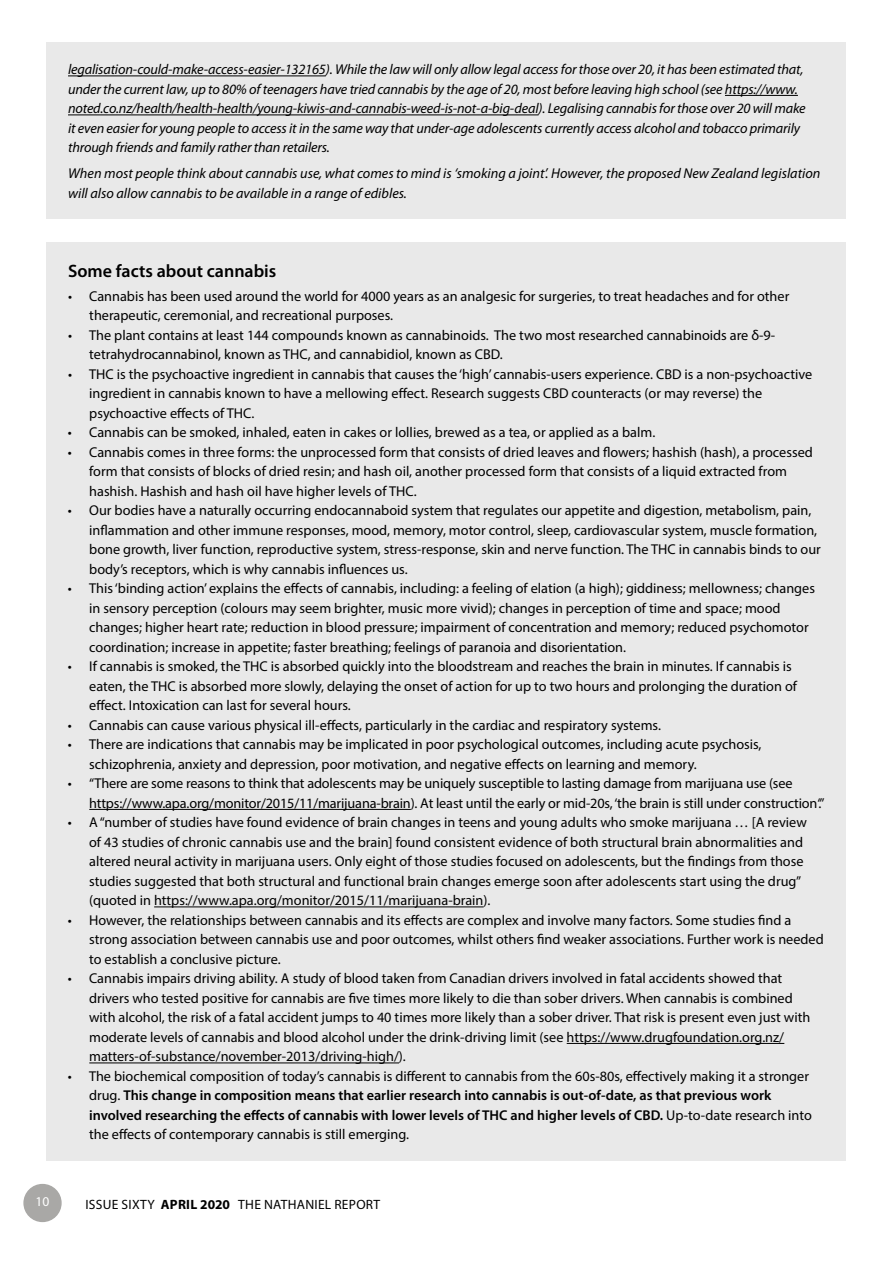
<style>
.page{position:relative;width:893px;height:1263px;background:#fff}
.page>*{position:absolute;margin:0;border:0;box-sizing:border-box;transform-origin:0 0}
.t1{font:600 18px "Myriad Pro";color:#000}
.t2{font:14.25px/19.5px "Myriad Pro";color:#000}
.t3{font:italic 14.25px/19.5px "Myriad Pro";letter-spacing:-.01em;color:#000}
.t4{font:13.5px "Myriad Pro";letter-spacing:.02em;color:#000}
.t5{font:13.5px "Myriad Pro";color:#fff}
.s1{font-weight:600}
.s2{font-weight:700}
</style>
<div class="page">
<div style="left:24px;top:1184px;width:37px;height:37px;background:#a9a8a6;border-radius:50%"></div>
<div style="left:23px;top:1184px;width:39px;height:38px;border:2px solid #a9a8a6;border-radius:50%"></div>
<div style="left:47px;top:43px;width:799px;height:176px;background:#e9e9e9"></div>
<hr style="left:68px;top:76px;width:258px;height:1px;background:#000">
<hr style="left:725px;top:95px;width:73px;height:1px;background:#000">
<hr style="left:68px;top:115px;width:471px;height:1px;background:#000">
<div style="left:47px;top:242px;width:799px;height:919px;background:#e9e9e9"></div>
<hr style="left:89px;top:809px;width:322px;height:1px;background:#000">
<hr style="left:154px;top:906px;width:330px;height:1px;background:#000">
<hr style="left:567px;top:1043px;width:217px;height:1px;background:#000">
<hr style="left:89px;top:1062px;width:310px;height:1px;background:#000">
<p class="t3" style="left:68px;top:60px;width:739px">legalisation-could-make-access-easier-132165). While the law will only allow legal access for those over 20, it has been estimated that, under the current law, up to 80% of teenagers have tried cannabis by the age of 20, most before leaving high school (see https://www. noted.co.nz/health/health-health/young-kiwis-and-cannabis-weed-is-not-a-big-deal). Legalising cannabis for those over 20 will make it even easier for young people to access it in the same way that under-age adolescents currently access alcohol and tobacco primarily through friends and family rather than retailers.</p>
<p class="t3" style="left:68px;top:164px;width:754px">When most people think about cannabis use, what comes to mind is ‘smoking a joint’. However, the proposed New Zealand legislation will also allow cannabis to be available in a range of edibles.</p>
<p class="t1" style="left:68px;top:261px;width:210px">Some facts about cannabis</p>
<p class="t2" style="left:89px;top:286px;width:701px;text-indent:-21px">• Cannabis has been used around the world for 4000 years as an analgesic for surgeries, to treat headaches and for other therapeutic, ceremonial, and recreational purposes.</p>
<p class="t2" style="left:89px;top:325px;width:687px;text-indent:-21px">• The plant contains at least 144 compounds known as cannabinoids. The two most researched cannabinoids are δ-9- tetrahydrocannabinol, known as THC, and cannabidiol, known as CBD.</p>
<p class="t2" style="left:89px;top:364px;width:724px;text-indent:-21px">• THC is the psychoactive ingredient in cannabis that causes the ‘high’ cannabis-users experience. CBD is a non-psychoactive ingredient in cannabis known to have a mellowing effect. Research suggests CBD counteracts (or may reverse) the psychoactive effects of THC.</p>
<p class="t2" style="left:68px;top:423px;width:589px">• Cannabis can be smoked, inhaled, eaten in cakes or lollies, brewed as a tea, or applied as a balm.</p>
<p class="t2" style="left:89px;top:442px;width:725px;text-indent:-21px">• Cannabis comes in three forms: the unprocessed form that consists of dried leaves and flowers; hashish (hash), a processed form that consists of blocks of dried resin; and hash oil, another processed form that consists of a liquid extracted from hashish. Hashish and hash oil have higher levels of THC.</p>
<p class="t2" style="left:89px;top:501px;width:733px;text-indent:-21px">• Our bodies have a naturally occurring endocannaboid system that regulates our appetite and digestion, metabolism, pain, inflammation and other immune responses, mood, memory, motor control, sleep, cardiovascular system, muscle formation, bone growth, liver function, reproductive system, stress-response, skin and nerve function. The THC in cannabis binds to our body’s receptors, which is why cannabis influences us.</p>
<p class="t2" style="left:89px;top:579px;width:727px;text-indent:-21px">• This ‘binding action’ explains the effects of cannabis, including: a feeling of elation (a high); giddiness; mellowness; changes in sensory perception (colours may seem brighter, music more vivid); changes in perception of time and space; mood changes; higher heart rate; reduction in blood pressure; impairment of concentration and memory; reduced psychomotor coordination; increase in appetite; faster breathing; feelings of paranoia and disorientation.</p>
<p class="t2" style="left:89px;top:657px;width:709px;text-indent:-21px">• If cannabis is smoked, the THC is absorbed quickly into the bloodstream and reaches the brain in minutes. If cannabis is eaten, the THC is absorbed more slowly, delaying the onset of action for up to two hours and prolonging the duration of effect. Intoxication can last for several hours.</p>
<p class="t2" style="left:68px;top:715px;width:595px">• Cannabis can cause various physical ill-effects, particularly in the cardiac and respiratory systems.</p>
<p class="t2" style="left:89px;top:734px;width:674px;text-indent:-21px">• There are indications that cannabis may be implicated in poor psychological outcomes, including acute psychosis, schizophrenia, anxiety and depression, poor motivation, and negative effects on learning and memory.</p>
<p class="t2" style="left:89px;top:773px;width:737px;text-indent:-21px">• “There are some reasons to think that adolescents may be uniquely susceptible to lasting damage from marijuana use (see https://www.apa.org/monitor/2015/11/marijuana-brain). At least until the early or mid-20s, ‘the brain is still under construction‘.”</p>
<p class="t2" style="left:89px;top:812px;width:719px;text-indent:-21px">• A “number of studies have found evidence of brain changes in teens and young adults who smoke marijuana … [A review of 43 studies of chronic cannabis use and the brain] found consistent evidence of both structural brain abnormalities and altered neural activity in marijuana users. Only eight of those studies focused on adolescents, but the findings from those studies suggested that both structural and functional brain changes emerge soon after adolescents start using the drug” (quoted in https://www.apa.org/monitor/2015/11/marijuana-brain).</p>
<p class="t2" style="left:89px;top:910px;width:736px;text-indent:-21px">• However, the relationships between cannabis and its effects are complex and involve many factors. Some studies find a strong association between cannabis use and poor outcomes, whilst others find weaker associations. Further work is needed to establish a conclusive picture.</p>
<p class="t2" style="left:89px;top:968px;width:723px;text-indent:-21px">• Cannabis impairs driving ability. A study of blood taken from Canadian drivers involved in fatal accidents showed that drivers who tested positive for cannabis are five times more likely to die than sober drivers. When cannabis is combined with alcohol, the risk of a fatal accident jumps to 40 times more likely than a sober driver. That risk is present even just with moderate levels of cannabis and blood alcohol under the drink-driving limit (see https://www.drugfoundation.org.nz/ matters-of-substance/november-2013/driving-high/).</p>
<p class="t2" style="left:89px;top:1066px;width:724px;text-indent:-21px">• The biochemical composition of today’s cannabis is different to cannabis from the 60s-80s, effectively making it a stronger drug. <span class="s1">This change in composition means that earlier research into cannabis is out-of-date, as that previous work involved researching the effects of cannabis with lower levels of THC and higher levels of CBD.</span> Up-to-date research into the effects of contemporary cannabis is still emerging.</p>
<p class="t5" style="left:36px;top:1193px;width:15px">10</p>
<p class="t4" style="left:85px;top:1196px;width:296px">ISSUE SIXTY <span class="s2">APRIL 2020</span> THE NATHANIEL REPORT</p>
</div>
